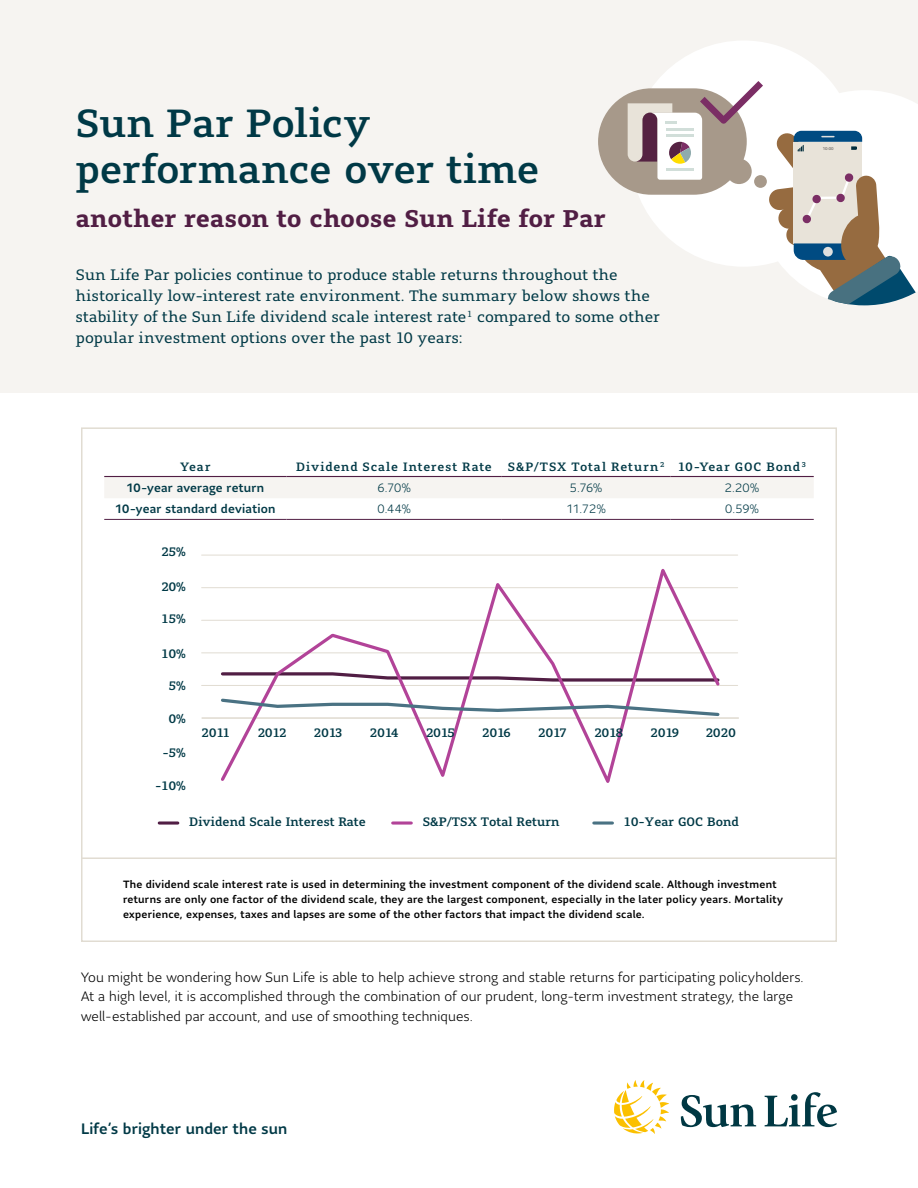
<style>
.page{position:relative;width:918px;height:1188px;background:#fff}
.page>*{position:absolute;margin:0;border:0;box-sizing:border-box;transform-origin:0 0}
.t1{font:500 39px/46.8px "Sun Life Serif";letter-spacing:-.005em;color:#003946}
.t2{font:700 24px "Sun Life Serif";color:#511e44}
.t3{font:15px/21px "Sun Life Serif";letter-spacing:.005em;color:#003946}
.t4{font:500 15px "Sun Life Sans";letter-spacing:.01em;color:#003946}
.t5{font:300 13.5px/19.5px "Sun Life Sans";letter-spacing:.015em;color:#000}
.t6{font:500 12.15px "Sun Life Serif";color:#003946}
.t7{font:500 12px "Sun Life Serif";letter-spacing:.065em;color:#003946}
.t8{font:500 12px "Sun Life Sans";letter-spacing:.02em;color:#003946}
.t9{font:300 12px "Sun Life Sans";letter-spacing:-.01em;color:#003946}
.t10{font:500 10.5px/15px "Sun Life Sans";letter-spacing:.025em;color:#000}
.t11{font:4.05px "Sun Life Sans";color:#585652}
</style>
<div class="page">
<div style="left:0;top:0;width:918px;height:393px;background:#f6f4f1"></div>
<svg style="left:658px;top:41px;width:172px;height:40px;fill:#fff"></svg>
<div style="left:598px;top:88px;width:149px;height:107px;background:#a7998a;border-radius:53px"></div>
<svg style="left:628px;top:81px;width:290px;height:224px"></svg>
<hr style="left:81px;top:857px;width:756px;height:2px;background:#e1dcd2">
<div style="left:104px;top:477px;width:710px;height:21px;background:#f6f4f1"></div>
<hr style="left:104px;top:519px;width:182px;height:1px;background:#511e44">
<hr style="left:286px;top:519px;width:216px;height:1px;background:#511e44">
<hr style="left:502px;top:519px;width:168px;height:1px;background:#511e44">
<hr style="left:670px;top:519px;width:144px;height:1px;background:#511e44">
<hr style="left:104px;top:476px;width:182px;height:1px;background:#511e44">
<hr style="left:286px;top:476px;width:216px;height:1px;background:#511e44">
<hr style="left:502px;top:476px;width:168px;height:1px;background:#511e44">
<hr style="left:670px;top:476px;width:144px;height:1px;background:#511e44">
<hr style="left:202px;top:555px;width:536px;height:1px;background:#e1dcd2">
<hr style="left:202px;top:587px;width:536px;height:1px;background:#e1dcd2">
<hr style="left:202px;top:620px;width:536px;height:1px;background:#e1dcd2">
<hr style="left:202px;top:653px;width:536px;height:1px;background:#e1dcd2">
<hr style="left:202px;top:685px;width:536px;height:1px;background:#e1dcd2">
<hr style="left:202px;top:717px;width:537px;height:2px;background:#e1dcd2">
<svg style="left:218px;top:569px;width:504px;height:214px"></svg>
<svg style="left:219px;top:697px;width:502px;height:21px"></svg>
<svg style="left:159px;top:821px;width:19px;height:4px"></svg>
<svg style="left:393px;top:821px;width:18px;height:4px"></svg>
<svg style="left:594px;top:821px;width:18px;height:4px"></svg>
<svg style="left:681px;top:1095px;width:75px;height:32px"></svg>
<svg style="left:765px;top:1092px;width:72px;height:35px"></svg>
<svg style="left:614px;top:1080px;width:55px;height:54px"></svg>
<h1 class="t1" style="left:76px;top:99px;width:465px">Sun Par Policy performance over time</h1>
<h2 class="t2" style="left:76px;top:202px;width:532px">another reason to choose Sun Life for Par</h2>
<p class="t3" style="left:76px;top:264px;width:586px">Sun Life Par policies continue to produce stable returns throughout the historically low-interest rate environment. The summary below shows the stability of the Sun Life dividend scale interest rate<sup>1</sup> compared to some other popular investment options over the past 10 years:</p>
<p class="t11" style="left:823px;top:146px;width:12px">10:00</p>
<p class="t7" style="left:180px;top:458px;width:32px">Year</p>
<p class="t7" style="left:296px;top:458px;width:197px">Dividend Scale Interest Rate</p>
<p class="t7" style="left:508px;top:458px;width:300px">S&amp;P/TSX Total Return <sup>2</sup> 10-Year GOC Bond <sup>3</sup></p>
<p class="t8" style="left:127px;top:480px;width:139px">10-year average return</p>
<p class="t9" style="left:377px;top:480px;width:35px">6.70%</p>
<p class="t9" style="left:570px;top:480px;width:34px">5.76%</p>
<p class="t9" style="left:725px;top:480px;width:36px">2.20%</p>
<p class="t8" style="left:115px;top:501px;width:162px">10-year standard deviation</p>
<p class="t9" style="left:377px;top:501px;width:35px">0.44%</p>
<p class="t9" style="left:567px;top:501px;width:41px">11.72%</p>
<p class="t9" style="left:725px;top:501px;width:35px">0.59%</p>
<p class="t6" style="left:162px;top:544px;width:26px">25%</p>
<p class="t6" style="left:162px;top:578px;width:26px">20%</p>
<p class="t6" style="left:162px;top:611px;width:26px">15%</p>
<p class="t6" style="left:162px;top:645px;width:26px">10%</p>
<p class="t6" style="left:169px;top:678px;width:18px">5%</p>
<p class="t6" style="left:169px;top:710px;width:18px">0%</p>
<p class="t6" style="left:162px;top:745px;width:25px">-5%</p>
<p class="t6" style="left:155px;top:777px;width:32px">-10%</p>
<p class="t6" style="left:202px;top:724px;width:30px">2011</p>
<p class="t6" style="left:258px;top:724px;width:30px">2012</p>
<p class="t6" style="left:314px;top:724px;width:30px">2013</p>
<p class="t6" style="left:370px;top:724px;width:30px">2014</p>
<p class="t6" style="left:426px;top:724px;width:30px">2015</p>
<p class="t6" style="left:482px;top:724px;width:30px">2016</p>
<p class="t6" style="left:538px;top:724px;width:30px">2017</p>
<p class="t6" style="left:594px;top:724px;width:30px">2018</p>
<p class="t6" style="left:650px;top:724px;width:30px">2019</p>
<p class="t6" style="left:706px;top:724px;width:32px">2020</p>
<p class="t6" style="left:189px;top:814px;width:178px">Dividend Scale Interest Rate</p>
<p class="t6" style="left:423px;top:814px;width:138px">S&amp;P/TSX Total Return</p>
<p class="t6" style="left:624px;top:814px;width:117px">10-Year GOC Bond</p>
<p class="t10" style="left:123px;top:877px;width:662px">The dividend scale interest rate is used in determining the investment component of the dividend scale. Although investment returns are only one factor of the dividend scale, they are the largest component, especially in the later policy years. Mortality experience, expenses, taxes and lapses are some of the other factors that impact the dividend scale.</p>
<p class="t5" style="left:81px;top:967px;width:724px">You might be wondering how Sun Life is able to help achieve strong and stable returns for participating policyholders.<br>At a high level, it is accomplished through the combination of our prudent, long-term investment strategy, the large well-established par account, and use of smoothing techniques.</p>
<h3 class="t4" style="left:81px;top:1119px;width:208px">Life’s brighter under the sun</h3>
</div>
